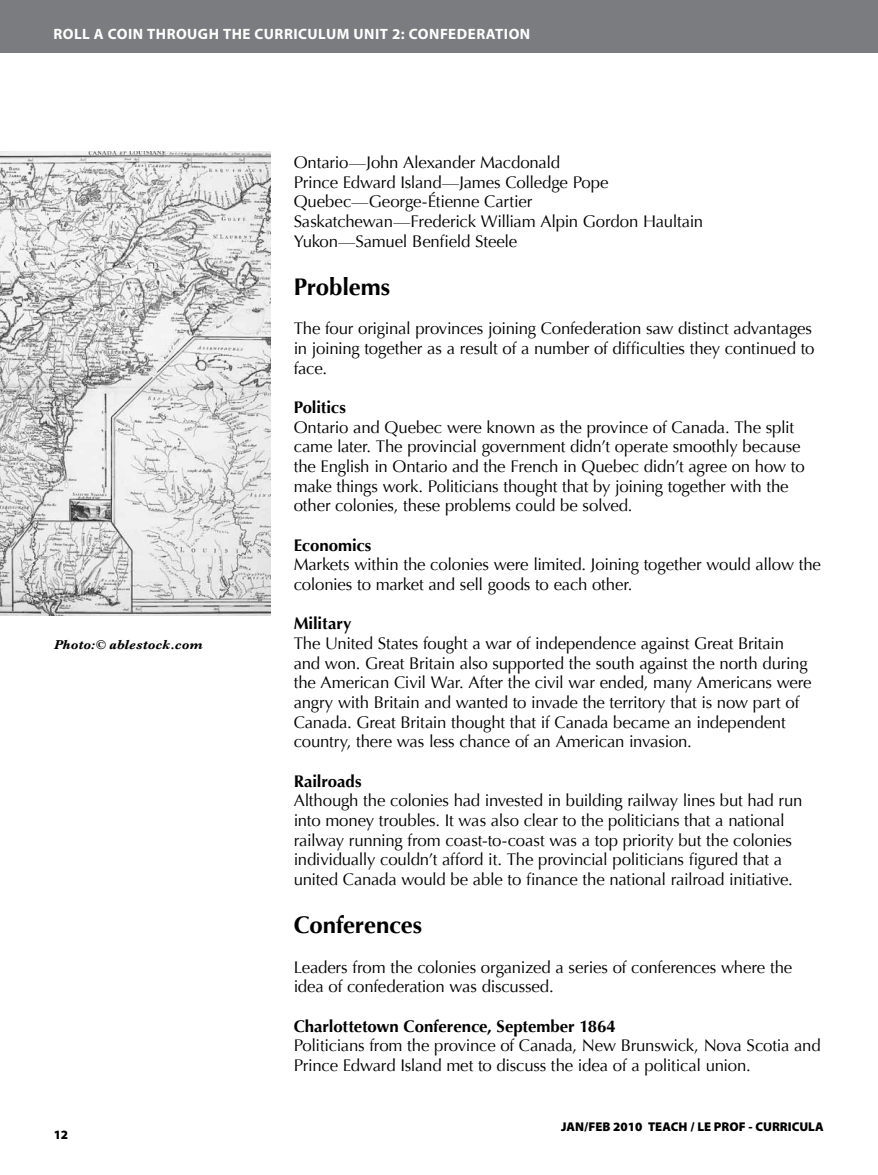
<style>
.page{position:relative;width:878px;height:1175px;background:#fff}
.page>*{position:absolute;margin:0;border:0;box-sizing:border-box;transform-origin:0 0}
.t1{font:700 24px "Optima";letter-spacing:-.01em;color:#000}
.t2{font:16.8px/19.6px "Optima";letter-spacing:-.015em;color:#000}
.t3{font:700 16.8px "Optima";letter-spacing:-.005em;color:#000}
.t4{font:700 15px "Myriad Pro";letter-spacing:.03em;color:#fff}
.t5{font:italic 700 13.5px "Baskerville";letter-spacing:.015em;color:#000}
.t6{font:900 12.75px "Myriad Pro";color:#000}
</style>
<div class="page">
<img style="left:0;top:151px;width:270px;height:465px">
<div style="left:0;top:0;width:878px;height:53px;background:#7b7c7f"></div>
<p class="t4" style="left:53px;top:25px;width:433px">ROLL A COIN THROUGH THE CURRICULUM UNIT 2: CONFEDERAT</p>
<p class="t4" style="left:504px;top:25px;width:28px">ION</p>
<p class="t5" style="left:54px;top:637px;width:150px">Photo:© ablestock.com</p>
<p class="t6" style="left:54px;top:1127px;width:16px">12</p>
<p class="t2" style="left:294px;top:153px;width:411px">Ontario—John Alexander Macdonald<br>Prince Edward Island—James Colledge Pope Quebec—George-Étienne Cartier Saskatchewan—Frederick William Alpin Gordon Haultain Yukon—Samuel Benfield Steele</p>
<h1 class="t1" style="left:294px;top:273px;width:98px">Problems</h1>
<p class="t2" style="left:294px;top:319px;width:522px">The four original provinces joining Confederation saw distinct advantages in joining together as a result of a number of difficulties they continued to face.</p>
<p class="t3" style="left:294px;top:397px;width:54px">Politics</p>
<p class="t2" style="left:294px;top:417px;width:512px">Ontario and Quebec were known as the province of Canada. The split came later. The provincial government didn’t operate smoothly because the English in Ontario and the French in Quebec didn’t agree on how to make things work. Politicians thought that by joining together with the other colonies, these problems could be solved.</p>
<p class="t3" style="left:294px;top:535px;width:79px">Economics</p>
<p class="t2" style="left:294px;top:555px;width:529px">Markets within the colonies were limited. Joining together would allow the colonies to market and sell goods to each other.</p>
<p class="t3" style="left:294px;top:614px;width:59px">Military</p>
<p class="t2" style="left:294px;top:633px;width:519px">The United States fought a war of independence against Great Britain and won. Great Britain also supported the south against the north during the American Civil War. After the civil war ended, many Americans were angry with Britain and wanted to invade the territory that is now part of Canada. Great Britain thought that if Canada became an independent country, there was less chance of an American invasion.</p>
<p class="t3" style="left:294px;top:771px;width:69px">Railroads</p>
<p class="t2" style="left:294px;top:791px;width:510px">Although the colonies had invested in building railway lines but had run into money troubles. It was also clear to the politicians that a national railway running from coast-to-coast was a top priority but the colonies individually couldn’t afford it. The provincial politicians figured that a united Canada would be able to finance the national railroad initiative.</p>
<h1 class="t1" style="left:294px;top:911px;width:130px">Conferences</h1>
<p class="t2" style="left:294px;top:957px;width:500px">Leaders from the colonies organized a series of conferences where the idea of confederation was discussed.</p>
<p class="t3" style="left:294px;top:1016px;width:324px">Charlottetown Conference, September 1864</p>
<p class="t2" style="left:294px;top:1036px;width:528px">Politicians from the province of Canada, New Brunswick, Nova Scotia and<br>Prince Edward Island met to discuss the idea of a political union.</p>
<p class="t6" style="left:561px;top:1119px;width:264px">JAN/FEB 2010 TEACH / LE PROF - CURRICULA</p>
</div>
